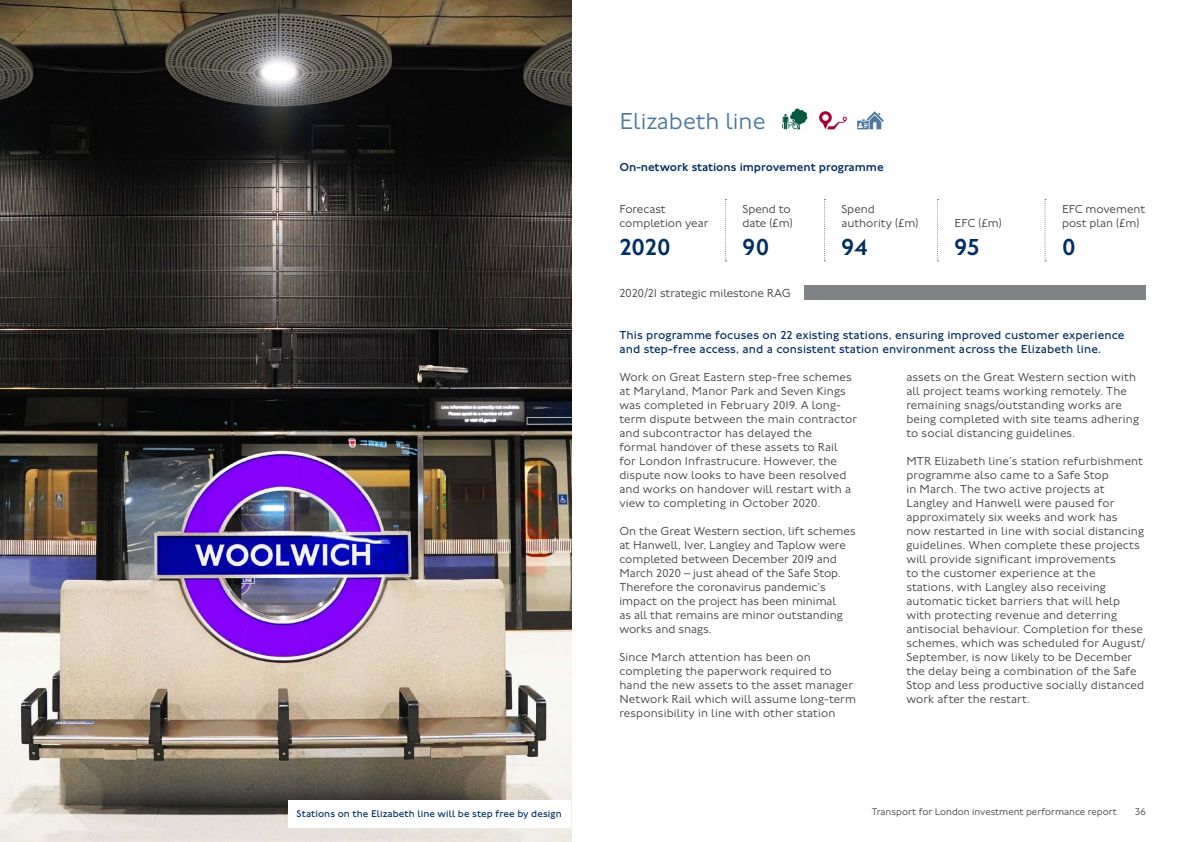
<style>
.page{position:relative;width:1191px;height:842px;background:#fff}
.page>*{position:absolute;margin:0;border:0;box-sizing:border-box;transform-origin:0 0}
.Minor_Heading_24_26_Blue_H3{font:300 24px "Johnston 100";color:#4c78a2}
.Project_FigureStatsText_24_24_Blue_P{font:500 24px "Johnston 100";letter-spacing:-.01em;color:#002e63}
.Body_12_14_P{font:300 12px/14px "Johnston 100";letter-spacing:.01em;color:#414042}
.Project_IntroText_12_14_Blue_P{font:12px/14px "Johnston 100";letter-spacing:.01em;color:#002e63}
.Body_Heading_12_14_Blue_H4{font:500 12px "Johnston 100";letter-spacing:-.005em;color:#002e63}
.PictureCaption_10_12_P{font:10px "Johnston 100";letter-spacing:.01em;color:#002e63}
.t1{font:300 10px "Johnston 100";color:#414042}
</style>
<div class="page">
<img style="left:0;top:0;width:571px;height:842px">
<div style="left:288px;top:800px;width:282px;height:28px;background:#fff"></div>
<svg style="left:782px;top:109px;width:25px;height:20px"></svg>
<svg style="left:819px;top:111px;width:28px;height:18px"></svg>
<svg style="left:857px;top:111px;width:26px;height:18px"></svg>
<div style="left:803px;top:286px;width:342px;height:14px;background:#808285"></div>
<svg style="left:1044px;top:199px;width:2px;height:62px"></svg>
<svg style="left:824px;top:199px;width:1px;height:62px"></svg>
<svg style="left:937px;top:199px;width:1px;height:62px"></svg>
<svg style="left:725px;top:199px;width:1px;height:62px"></svg>
<p class="PictureCaption_10_12_P" style="left:296px;top:808px;width:267px">Stations on the Elizabeth line will be step free by design</p>
<h3 class="Minor_Heading_24_26_Blue_H3" style="left:619px;top:108px;width:148px">Elizabeth line</h3>
<h4 class="Body_Heading_12_14_Blue_H4" style="left:619px;top:161px;width:266px">On-network stations improvement programme</h4>
<p class="Body_12_14_P" style="left:619px;top:203px;width:90px">Forecast completion year</p>
<p class="Project_FigureStatsText_24_24_Blue_P" style="left:619px;top:234px;width:53px">2020</p>
<p class="Body_12_14_P" style="left:742px;top:203px;width:52px">Spend to date (£m)</p>
<p class="Project_FigureStatsText_24_24_Blue_P" style="left:742px;top:234px;width:29px">90</p>
<p class="Body_12_14_P" style="left:841px;top:203px;width:79px">Spend authority (£m)</p>
<p class="Project_FigureStatsText_24_24_Blue_P" style="left:841px;top:234px;width:28px">94</p>
<p class="Body_12_14_P" style="left:954px;top:217px;width:49px">EFC (£m)</p>
<p class="Project_FigureStatsText_24_24_Blue_P" style="left:954px;top:234px;width:27px">95</p>
<p class="Body_12_14_P" style="left:1062px;top:203px;width:85px">EFC movement post plan (£m)</p>
<p class="Project_FigureStatsText_24_24_Blue_P" style="left:1062px;top:234px;width:16px">0</p>
<p class="Body_12_14_P" style="left:619px;top:287px;width:173px">2020/21 strategic milestone RAG</p>
<p class="Project_IntroText_12_14_Blue_P" style="left:619px;top:329px;width:506px">This programme focuses on 22 existing stations, ensuring improved customer experience and step-free access, and a consistent station environment across the Elizabeth line.</p>
<p class="Body_12_14_P" style="left:619px;top:371px;width:239px">Work on Great Eastern step-free schemes at Maryland, Manor Park and Seven Kings was completed in February 2019. A long&shy;term dispute between the main contractor and subcontractor has delayed the<br>formal handover of these assets to Rail for London Infrastrucure. However, the dispute now looks to have been resolved and works on handover will restart with a view to completing in October 2020.</p>
<p class="Body_12_14_P" style="left:619px;top:525px;width:238px">On the Great Western section, lift schemes at Hanwell, Iver, Langley and Taplow were completed between December 2019 and March 2020 – just ahead of the Safe Stop.<br>Therefore the coronavirus pandemic’s impact on the project has been minimal<br>as all that remains are minor outstanding works and snags.</p>
<p class="Body_12_14_P" style="left:619px;top:651px;width:238px">Since March attention has been on completing the paperwork required to hand the new assets to the asset manager Network Rail which will assume long-term responsibility in line with other station</p>
<p class="Body_12_14_P" style="left:906px;top:371px;width:234px">assets on the Great Western section with all project teams working remotely. The remaining snags/outstanding works are being completed with site teams adhering to social distancing guidelines.</p>
<p class="Body_12_14_P" style="left:906px;top:455px;width:240px">MTR Elizabeth line’s station refurbishment programme also came to a Safe Stop<br>in March. The two active projects at Langley and Hanwell were paused for approximately six weeks and work has<br>now restarted in line with social distancing guidelines. When complete these projects will provide significant improvements<br>to the customer experience at the stations, with Langley also receiving automatic ticket barriers that will help with protecting revenue and deterring antisocial behaviour. Completion for these schemes, which was scheduled for August/ September, is now likely to be December the delay being a combination of the Safe Stop and less productive socially distanced work after the restart.</p>
<p class="t1" style="left:872px;top:807px;width:246px">Transport for London investment performance report</p>
<p class="t1" style="left:1135px;top:807px;width:12px">36</p>
</div>
